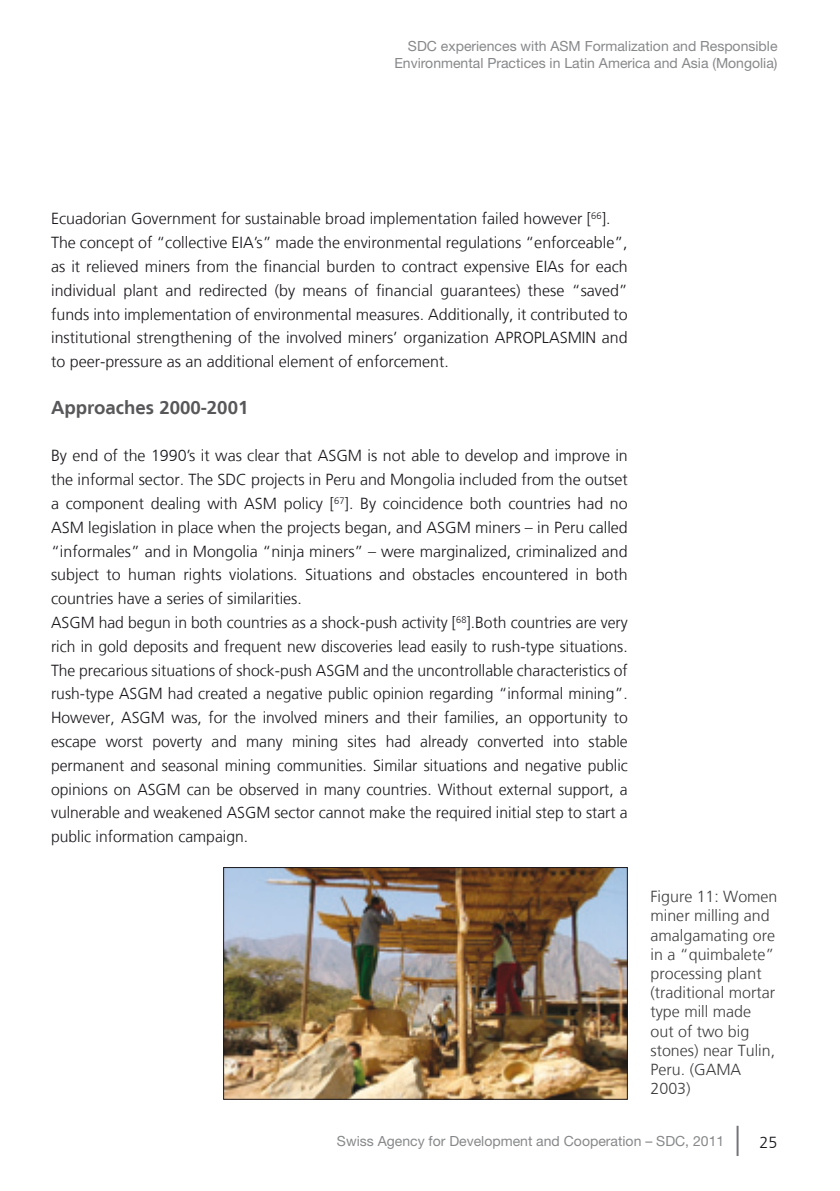
<style>
.page{position:relative;width:840px;height:1191px;background:#fff}
.page>*{position:absolute;margin:0;border:0;box-sizing:border-box;transform-origin:0 0}
.t1{font:700 18.6px "Frutiger LT";color:#58585a}
.t2{font:300 16px/23.8px "Frutiger LT";color:#1a171c}
.t3{font:300 16px/19.2px "Frutiger LT";color:#3e3e40}
.t4{font:14px/16.8px "Helvetica Neue LT Std";color:#87888a;text-align:right}
</style>
<div class="page">
<hr style="left:736px;top:1125px;width:2px;height:31px;background:#1a171c">
<img style="left:225px;top:869px;width:400px;height:228px">
<div style="left:223px;top:867px;width:404px;height:232px;border:1px solid #1a171c"></div>
<p class="t4" style="left:394px;top:37px;width:384px">SDC experiences with ASM Formalization and Responsible<br>Environmental Practices in Latin America and Asia (Mongolia)</p>
<p class="t2" style="left:51px;top:207px;width:578px">Ecuadorian Government for sustainable broad implementation failed however [<sup>66</sup>].<br>The concept of “collective EIA’s” made the environmental regulations “enforceable”, as it relieved miners from the financial burden to contract expensive EIAs for each individual plant and redirected (by means of financial guarantees) these “saved” funds into implementation of environmental measures. Additionally, it contributed to institutional strengthening of the involved miners’ organization APROPLASMIN and to peer-pressure as an additional element of enforcement.</p>
<p class="t1" style="left:51px;top:396px;width:199px">Approaches 2000-2001</p>
<p class="t2" style="left:51px;top:444px;width:578px">By end of the 1990’s it was clear that ASGM is not able to develop and improve in the informal sector. The SDC projects in Peru and Mongolia included from the outset a component dealing with ASM policy [<sup>67</sup>]. By coincidence both countries had no ASM legislation in place when the projects began, and ASGM miners – in Peru called “informales” and in Mongolia “ninja miners” – were marginalized, criminalized and subject to human rights violations. Situations and obstacles encountered in both countries have a series of similarities.<br>ASGM had begun in both countries as a shock-push activity [<sup>68</sup>].Both countries are very rich in gold deposits and frequent new discoveries lead easily to rush-type situations.<br>The precarious situations of shock-push ASGM and the uncontrollable characteristics of rush-type ASGM had created a negative public opinion regarding “informal mining”.<br>However, ASGM was, for the involved miners and their families, an opportunity to escape worst poverty and many mining sites had already converted into stable permanent and seasonal mining communities. Similar situations and negative public opinions on ASGM can be observed in many countries. Without external support, a vulnerable and weakened ASGM sector cannot make the required initial step to start a public information campaign.</p>
<p class="t3" style="left:650px;top:887px;width:128px">Figure 11: Women miner milling and amalgamating ore in a “quimbalete” processing plant (traditional mortar type mill made out of two big stones) near Tulin,<br>Peru. (GAMA<br>2003)</p>
<p class="t4" style="left:337px;top:1132px;width:388px">Swiss Agency for Development and Cooperation – SDC, 2011</p>
<p class="t2" style="left:759px;top:1131px;width:19px">25</p>
</div>
